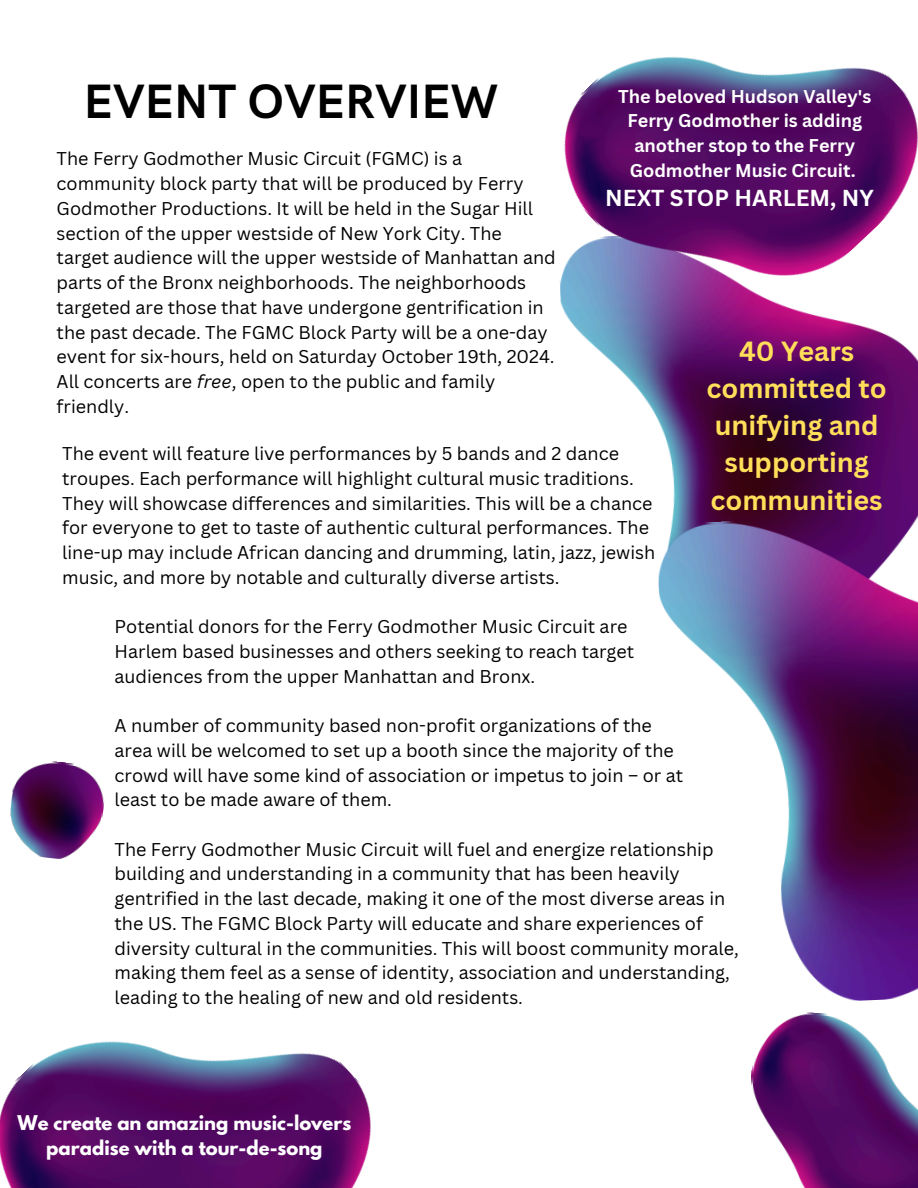
<style>
.page{position:relative;width:918px;height:1188px;background:#fff}
.page>*{position:absolute;margin:0;border:0;box-sizing:border-box;transform-origin:0 0}
.t1{font:700 48.45px "HK Grotesk";color:#000}
.t2{font:700 27px/37.2px "Canva Sans";color:#ffde59;text-align:center}
.t3{font:700 22.5px "Canva Sans";color:#fff}
.t4{font:18px/24.8px "Canva Sans";color:#000}
.t5{font:700 18px/24.8px "Canva Sans";color:#fff;text-align:center}
.t6{font:700 18px/24.8px "League Spartan";color:#fff;text-align:center}
.s1{font-style:italic}
</style>
<div class="page">
<img style="left:615px;top:365px;width:303px;height:140px">
<img style="left:658px;top:505px;width:260px;height:496px">
<img style="left:10px;top:761px;width:95px;height:98px">
<img style="left:751px;top:1012px;width:167px;height:176px">
<img style="left:0;top:1041px;width:371px;height:147px">
<img style="left:559px;top:57px;width:359px;height:308px">
<p class="t1" style="left:84px;top:74px;width:416px">EVENT OVERVIEW</p>
<p class="t5" style="left:618px;top:83px;width:255px">The beloved Hudson Valley's<br>Ferry Godmother is adding another stop to the Ferry<br>Godmother Music Circuit.</p>
<p class="t3" style="left:605px;top:182px;width:270px">NEXT STOP HARLEM, NY</p>
<p class="t4" style="left:57px;top:146px;width:501px">The Ferry Godmother Music Circuit (FGMC) is a community block party that will be produced by Ferry Godmother Productions. It will be held in the Sugar Hill section of the upper westside of New York City. The target audience will the upper westside of Manhattan and parts of the Bronx neighborhoods. The neighborhoods targeted are those that have undergone gentrification in the past decade. The FGMC Block Party will be a one-day event for six-hours, held on Saturday October 19th, 2024.<br>All concerts are <span class="s1">free</span>, open to the public and family friendly.</p>
<p class="t4" style="left:62px;top:441px;width:595px">The event will feature live performances by 5 bands and 2 dance troupes. Each performance will highlight cultural music traditions.<br>They will showcase differences and similarities. This will be a chance for everyone to get to taste of authentic cultural performances. The line-up may include African dancing and drumming, latin, jazz, jewish music, and more by notable and culturally diverse artists.</p>
<h2 class="t2" style="left:707px;top:332px;width:182px">40 Years committed to unifying and supporting communities</h2>
<h3 class="t4" style="left:115px;top:614px;width:521px">Potential donors for the Ferry Godmother Music Circuit are<br>Harlem based businesses and others seeking to reach target audiences from the upper Manhattan and Bronx.</h3>
<p class="t4" style="left:115px;top:713px;width:570px">A number of community based non-profit organizations of the area will be welcomed to set up a booth since the majority of the crowd will have some kind of association or impetus to join – or at least to be made aware of them.</p>
<p class="t4" style="left:115px;top:836px;width:626px">The Ferry Godmother Music Circuit will fuel and energize relationship building and understanding in a community that has been heavily gentrified in the last decade, making it one of the most diverse areas in the US. The FGMC Block Party will educate and share experiences of diversity cultural in the communities. This will boost community morale, making them feel as a sense of identity, association and understanding, leading to the healing of new and old residents.</p>
<p class="t6" style="left:18px;top:1113px;width:335px">We create an amazing music-lovers paradise with a tour-de-song</p>
</div>
